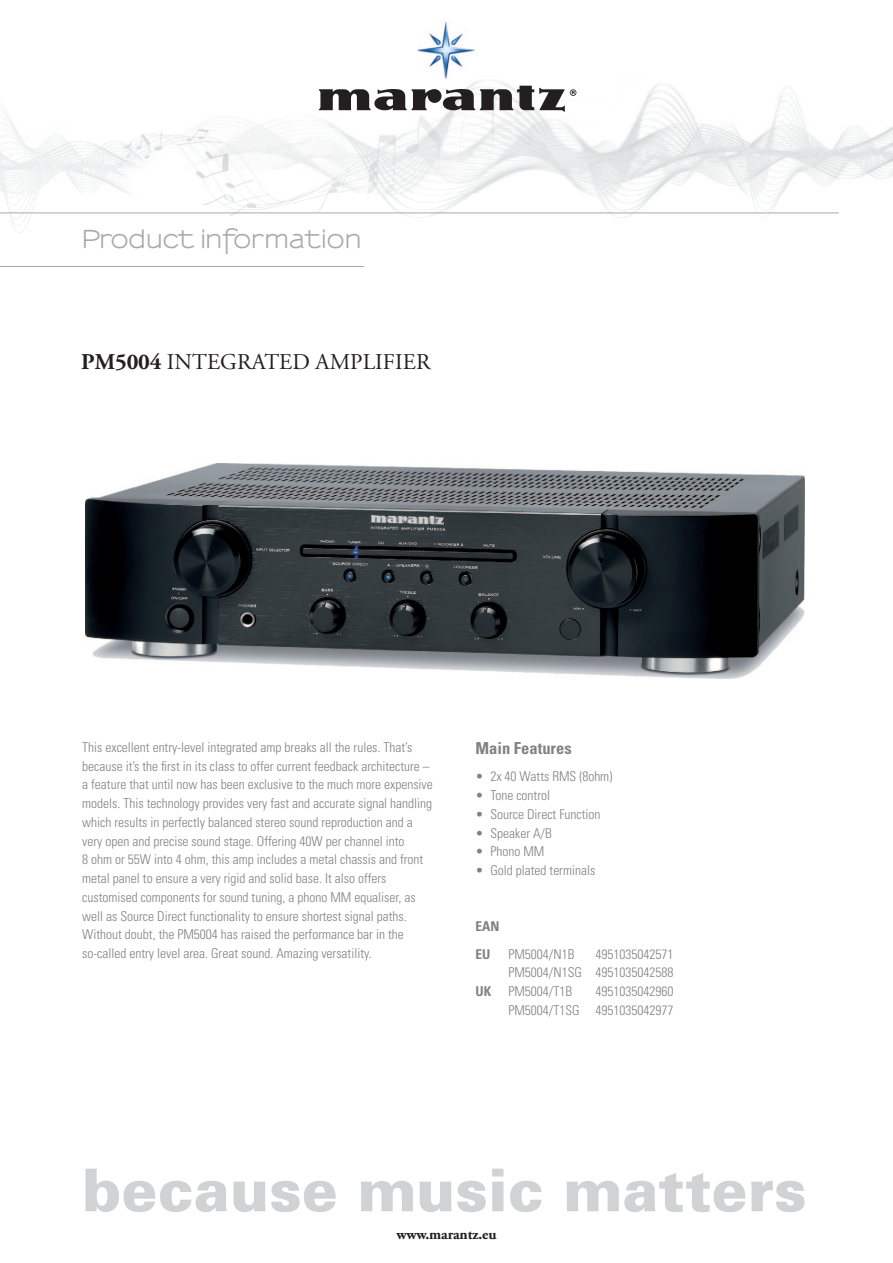
<style>
.page{position:relative;width:893px;height:1263px;background:#fff}
.page>*{position:absolute;margin:0;border:0;box-sizing:border-box;transform-origin:0 0}
.t1{font:700 24px "Sansumi";letter-spacing:-.01em;color:#a8a9ad}
.t2{font:22.5px "Adobe Garamond Pro";letter-spacing:.005em;color:#231f20}
.t3{font:700 condensed 16.5px "Univers";color:#808285}
.t4{font:700 15px "Adobe Garamond Pro";letter-spacing:-.01em;color:#231f20}
.t5{font:300 condensed 13.5px/18.8px "Univers";color:#808285;text-align:right}
.t6{font:700 condensed 13.5px/27.3px "Univers";color:#808285}
.s1{font-weight:700}
</style>
<div class="page">
<img style="left:0;top:49px;width:893px;height:184px">
<svg style="left:85px;top:1169px;width:142px;height:43px"></svg>
<svg style="left:234px;top:1181px;width:31px;height:31px"></svg>
<svg style="left:271px;top:1181px;width:65px;height:31px"></svg>
<svg style="left:361px;top:1181px;width:52px;height:30px"></svg>
<svg style="left:420px;top:1181px;width:66px;height:31px"></svg>
<svg style="left:492px;top:1169px;width:11px;height:42px"></svg>
<svg style="left:510px;top:1180px;width:31px;height:32px"></svg>
<svg style="left:566px;top:1173px;width:179px;height:39px"></svg>
<svg style="left:751px;top:1180px;width:53px;height:32px"></svg>
<svg style="left:319px;top:86px;width:257px;height:26px"></svg>
<hr style="left:0;top:266px;width:364px;height:1px;background:#a8a9ad">
<hr style="left:0;top:213px;width:839px;height:1px;background:#a8a9ad">
<img style="left:418px;top:21px;width:57px;height:57px">
<img style="left:85px;top:463px;width:720px;height:216px">
<h1 class="t1" style="left:81px;top:226px;width:282px">Product information</h1>
<h2 class="t2" style="left:81px;top:349px;width:351px"><span class="s1">PM5004</span> INTEGRATED AMPLIFIER</h2>
<p class="t5" style="left:82px;top:737px;width:352px;text-align:left">This excellent entry-level integrated amp breaks all the rules. That’s because it’s the first in its class to offer current feedback architecture – a feature that until now has been exclusive to the much more expensive models. This technology provides very fast and accurate signal handling which results in perfectly balanced stereo sound reproduction and a very open and precise sound stage. Offering 40W per channel into<br>8 ohm or 55W into 4 ohm, this amp includes a metal chassis and front metal panel to ensure a very rigid and solid base. It also offers customised components for sound tuning, a phono MM equaliser, as well as Source Direct functionality to ensure shortest signal paths.<br>Without doubt, the PM5004 has raised the performance bar in the so-called entry level area. Great sound. Amazing versatility.</p>
<p class="t3" style="left:475px;top:738px;width:98px">Main Features</p>
<p class="t5" style="left:475px;top:767px;width:138px">• 2x 40 Watts RMS (8ohm)</p>
<p class="t5" style="left:475px;top:786px;width:76px">• Tone control</p>
<p class="t5" style="left:475px;top:804px;width:127px">• Source Direct Function</p>
<p class="t5" style="left:475px;top:823px;width:78px">• Speaker A/B</p>
<p class="t5" style="left:475px;top:842px;width:70px">• Phono MM</p>
<p class="t5" style="left:475px;top:861px;width:121px">• Gold plated terminals</p>
<p class="t6" style="left:475px;top:913px;width:26px">EAN<br>EU</p>
<p class="t5" style="left:508px;top:944px;width:67px">PM5004/N1B</p>
<p class="t5" style="left:508px;top:944px;width:166px">4951035042571<br>PM5004/N1SG 4951035042588</p>
<p class="t6" style="left:475px;top:977px;width:17px">UK</p>
<p class="t5" style="left:508px;top:982px;width:65px">PM5004/T1B</p>
<p class="t5" style="left:508px;top:982px;width:166px">4951035042960<br>PM5004/T1SG 4951035042977</p>
<p class="t4" style="left:396px;top:1226px;width:102px">www.marantz.eu</p>
</div>
